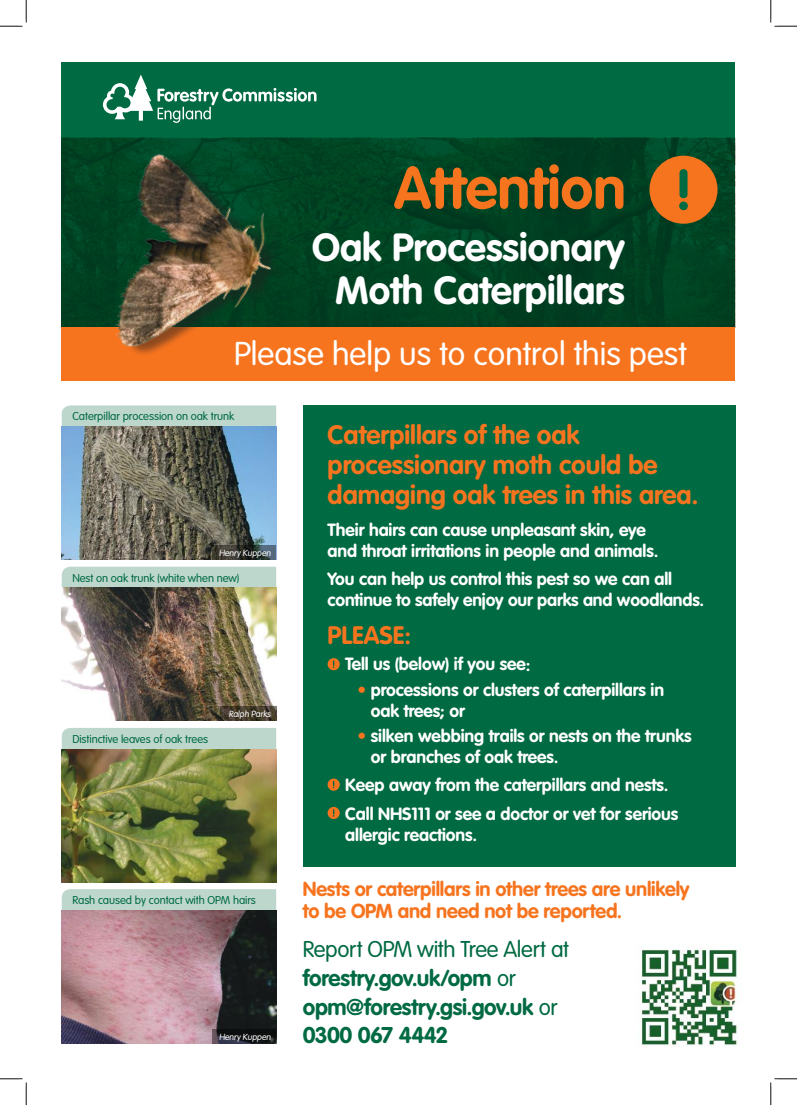
<style>
.page{position:relative;width:797px;height:1105px;background:#fff}
.page>*{position:absolute;margin:0;border:0;box-sizing:border-box;transform-origin:0 0}
.t1{font:700 58.75px "VAG Rounded";color:#f7741f}
.t2{font:700 38.75px/42.5px "VAG Rounded";color:#fff;text-align:center}
.t3{font:300 32.5px "VAG Rounded";color:#fff}
.t4{font:700 26.25px/30px "VAG Rounded";color:#f7741f}
.t5{font:700 25px "VAG Rounded";color:#f7741f}
.t6{font:700 22.5px/28.8px "VAG Rounded";letter-spacing:-.01em;color:#006a42}
.t7{font:700 20px/22.5px "VAG Rounded";letter-spacing:-.01em;color:#f7741f}
.t8{font:700 17.5px/21.2px "VAG Rounded";letter-spacing:-.005em;color:#fff}
.t9{font:300 11.25px "VAG Rounded";letter-spacing:-.005em;color:#006a42}
.t10{font:300 8.75px "VAG Rounded";color:#fff}
.s1{color:#f7741f}
.s2{font-weight:300}
</style>
<div class="page">
<div style="left:303px;top:405px;width:432px;height:462px;background:#006a42"></div>
<div style="left:62px;top:62px;width:673px;height:265px;background:#006a42"></div>
<img style="left:327px;top:138px;width:408px;height:189px">
<svg style="left:105px;top:75px;width:211px;height:24px"></svg>
<svg style="left:327px;top:658px;width:13px;height:12px"></svg>
<svg style="left:327px;top:778px;width:13px;height:13px"></svg>
<svg style="left:327px;top:807px;width:13px;height:12px"></svg>
<div style="left:62px;top:327px;width:673px;height:54px;background:#f7741f"></div>
<img style="left:61px;top:99px;width:266px;height:279px">
<div style="left:62px;top:567px;width:214px;height:21px;background:#bed7cd"></div>
<img style="left:62px;top:588px;width:214px;height:133px">
<svg style="left:220px;top:707px;width:56px;height:14px"></svg>
<div style="left:62px;top:728px;width:214px;height:21px;background:#bed7cd"></div>
<img style="left:62px;top:749px;width:214px;height:133px">
<svg style="left:62px;top:405px;width:214px;height:22px"></svg>
<img style="left:62px;top:427px;width:214px;height:133px">
<div style="left:649px;top:156px;width:68px;height:68px;background:#f7741f;border-radius:50%"></div>
<svg style="left:679px;top:169px;width:9px;height:41px"></svg>
<div style="left:62px;top:889px;width:214px;height:21px;background:#bed7cd"></div>
<img style="left:62px;top:910px;width:214px;height:133px">
<svg style="left:212px;top:1029px;width:64px;height:14px"></svg>
<svg style="left:212px;top:545px;width:64px;height:15px"></svg>
<img style="left:640px;top:947px;width:99px;height:100px">
<svg style="left:0;top:0;width:27px;height:27px"></svg>
<svg style="left:0;top:1078px;width:27px;height:27px"></svg>
<svg style="left:770px;top:0;width:27px;height:27px"></svg>
<svg style="left:770px;top:1078px;width:27px;height:27px"></svg>
<h1 class="t1" style="left:394px;top:153px;width:233px">Attention</h1>
<h2 class="t2" style="left:312px;top:226px;width:314px">Oak Processionary<br>Moth Caterpillars</h2>
<h3 class="t3" style="left:234px;top:335px;width:454px">Please help us to control this pest</h3>
<p class="t9" style="left:72px;top:410px;width:164px">Caterpillar procession on oak trunk</p>
<p class="t10" style="left:219px;top:548px;width:55px">Henry Kuppen</p>
<p class="t9" style="left:72px;top:571px;width:169px">Nest on oak trunk (white when new)</p>
<p class="t9" style="left:72px;top:732px;width:137px">Distinctive leaves of oak trees</p>
<p class="t10" style="left:229px;top:709px;width:45px">Ralph Parks</p>
<p class="t9" style="left:72px;top:894px;width:185px">Rash caused by contact with OPM hairs</p>
<p class="t10" style="left:219px;top:1031px;width:55px">Henry Kuppen</p>
<h3 class="t4" style="left:327px;top:419px;width:372px">Caterpillars of the oak processionary moth could be damaging oak trees in this area.</h3>
<p class="t8" style="left:327px;top:519px;width:332px">Their hairs can cause unpleasant skin, eye and throat irritations in people and animals.</p>
<p class="t8" style="left:327px;top:568px;width:378px">You can help us control this pest so we can all continue to safely enjoy our parks and woodlands.</p>
<h3 class="t5" style="left:327px;top:621px;width:85px">PLEASE:</h3>
<p class="t8" style="left:345px;top:653px;width:186px">Tell us (below) if you see:</p>
<p class="t8" style="left:371px;top:679px;width:295px;text-indent:-13px"><span class="s1">•</span> processions or clusters of caterpillars in oak trees; or</p>
<p class="t8" style="left:371px;top:725px;width:322px;text-indent:-13px"><span class="s1">•</span> silken webbing trails or nests on the trunks or branches of oak trees.</p>
<p class="t8" style="left:345px;top:771px;width:334px;line-height:28.4px">Keep away from the caterpillars and nests.<br>Call NHS111 or see a doctor or vet for serious</p>
<p class="t8" style="left:345px;top:824px;width:133px">allergic reactions.</p>
<p class="t7" style="left:303px;top:877px;width:388px">Nests or caterpillars in other trees are unlikely to be OPM and need not be reported.</p>
<p class="t6" style="left:303px;top:934px;width:268px"><span class="s2">Report OPM with Tree Alert at </span>forestry.gov.uk/opm <span class="s2">or </span>opm@forestry.gsi.gov.uk <span class="s2">or<br></span>0300 067 4442</p>
</div>
